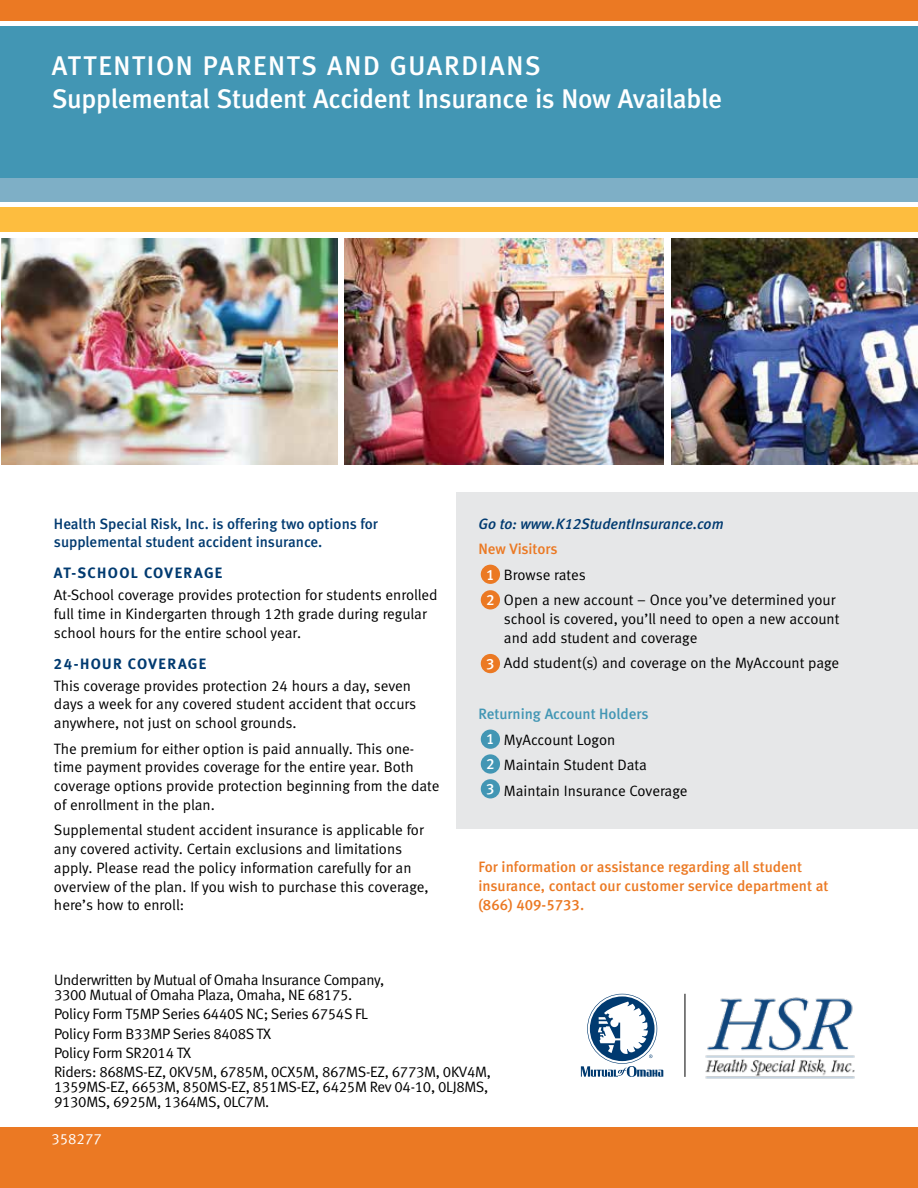
<style>
.page{position:relative;width:918px;height:1188px;background:#fff}
.page>*{position:absolute;margin:0;border:0;box-sizing:border-box;transform-origin:0 0}
.t1{font:27px/32.4px "Meta Medium LF";letter-spacing:-.015em;color:#fff}
.t2{font:15px/18.8px "Meta Normal LF";letter-spacing:-.005em;color:#000}
.t3{font:15px/18.8px "Meta Medium LF";color:#eb7923}
.t4{font:15px/18.8px "Meta Medium LF";color:#003a70}
.t5{font:15px "Meta Bold LF";letter-spacing:.09em;color:#003a70}
.t6{font:italic 15px "Meta Medium LF";color:#003a70}
.t7{font:15px "Meta Medium LF";letter-spacing:-.005em;color:#4296b4}
.t8{font:15px "Meta Normal LF";color:#fff}
.t9{font:15px/24.9px "Meta Medium LF";color:#fff;text-align:justify}
</style>
<div class="page">
<div style="left:456px;top:492px;width:462px;height:337px;background:#e6e7e8"></div>
<img style="left:671px;top:238px;width:247px;height:227px">
<div style="left:0;top:177px;width:918px;height:24px;background:#7eafc6"></div>
<div style="left:0;top:208px;width:918px;height:24px;background:#fdbd3f"></div>
<div style="left:0;top:0;width:918px;height:20px;background:#eb7923"></div>
<div style="left:0;top:1127px;width:918px;height:61px;background:#eb7923"></div>
<div style="left:0;top:26px;width:918px;height:151px;background:#4296b4"></div>
<img style="left:1px;top:238px;width:336px;height:227px">
<img style="left:345px;top:238px;width:319px;height:227px">
<div style="left:481px;top:565px;width:19px;height:19px;background:#eb7923;border-radius:50%"></div>
<div style="left:481px;top:730px;width:19px;height:19px;background:#4296b4;border-radius:50%"></div>
<div style="left:481px;top:754px;width:19px;height:20px;background:#4296b4;border-radius:50%"></div>
<div style="left:481px;top:779px;width:19px;height:19px;background:#4296b4;border-radius:50%"></div>
<div style="left:481px;top:590px;width:19px;height:19px;background:#eb7923;border-radius:50%"></div>
<div style="left:481px;top:654px;width:19px;height:19px;background:#eb7923;border-radius:50%"></div>
<hr style="left:684px;top:994px;width:1px;height:83px;background:#000">
<svg style="left:581px;top:994px;width:82px;height:83px"></svg>
<img style="left:705px;top:997px;width:150px;height:82px">
<h1 class="t1" style="left:52px;top:49px;width:672px">ATTENTION PARENTS AND GUARDIANS<br>Supplemental Student Accident Insurance is Now Available</h1>
<p class="t4" style="left:54px;top:514px;width:326px">Health Special Risk, Inc. is offering two options for supplemental student accident insurance.</p>
<p class="t5" style="left:54px;top:564px;width:170px">AT-SCHOOL COVERAGE</p>
<p class="t2" style="left:54px;top:585px;width:385px">At-School coverage provides protection for students enrolled full time in Kindergarten through 12th grade during regular school hours for the entire school year.</p>
<p class="t5" style="left:54px;top:654px;width:154px">24-HOUR COVERAGE</p>
<p class="t2" style="left:54px;top:676px;width:364px">This coverage provides protection 24 hours a day, seven days a week for any covered student accident that occurs anywhere, not just on school grounds.</p>
<p class="t2" style="left:54px;top:739px;width:387px">The premium for either option is paid annually. This one&shy;time payment provides coverage for the entire year. Both coverage options provide protection beginning from the date of enrollment in the plan.</p>
<p class="t2" style="left:54px;top:821px;width:376px">Supplemental student accident insurance is applicable for any covered activity. Certain exclusions and limitations apply. Please read the policy information carefully for an overview of the plan. If you wish to purchase this coverage, here’s how to enroll:</p>
<p class="t6" style="left:478px;top:515px;width:247px">Go to: www.K12StudentInsurance.com</p>
<p class="t3" style="left:478px;top:539px;width:81px">New Visitors</p>
<p class="t2" style="left:504px;top:562px;width:333px;line-height:25.5px">Browse rates<br>Open a new account – Once you’ve determined your</p>
<p class="t2" style="left:504px;top:609px;width:337px">school is covered, you’ll need to open a new account and add student and coverage</p>
<p class="t2" style="left:504px;top:653px;width:337px">Add student(s) and coverage on the MyAccount page</p>
<p class="t7" style="left:478px;top:705px;width:172px">Returning Account Holders</p>
<p class="t2" style="left:504px;top:727px;width:185px;line-height:25.5px">MyAccount Logon<br>Maintain Student Data<br>Maintain Insurance Coverage</p>
<p class="t9" style="left:486px;top:562px;width:10px">1</p>
<p class="t9" style="left:486px;top:587px;width:10px">2</p>
<p class="t9" style="left:486px;top:651px;width:10px">3</p>
<p class="t9" style="left:486px;top:727px;width:10px">1<br>2<br>3</p>
<p class="t3" style="left:478px;top:857px;width:351px">For information or assistance regarding all student insurance, contact our customer service department at (866) 409-5733.</p>
<p class="t2" style="left:54px;top:972px;width:332px;line-height:15px">Underwritten by Mutual of Omaha Insurance Company,<br>3300 Mutual of Omaha Plaza, Omaha, NE 68175.</p>
<p class="t2" style="left:54px;top:1004px;width:439px;line-height:19.4px">Policy Form T5MP Series 6440S NC; Series 6754S FL<br>Policy Form B33MP Series 8408S TX<br>Policy Form SR2014 TX<br>Riders: 868MS-EZ, 0KV5M, 6785M, 0CX5M, 867MS-EZ, 6773M, 0KV4M,</p>
<p class="t2" style="left:54px;top:1079px;width:436px;line-height:15px">1359MS-EZ, 6653M, 850MS-EZ, 851MS-EZ, 6425M Rev 04-10, 0LJ8MS,<br>9130MS, 6925M, 1364MS, 0LC7M.</p>
<p class="t8" style="left:51px;top:1130px;width:52px">358277</p>
</div>
